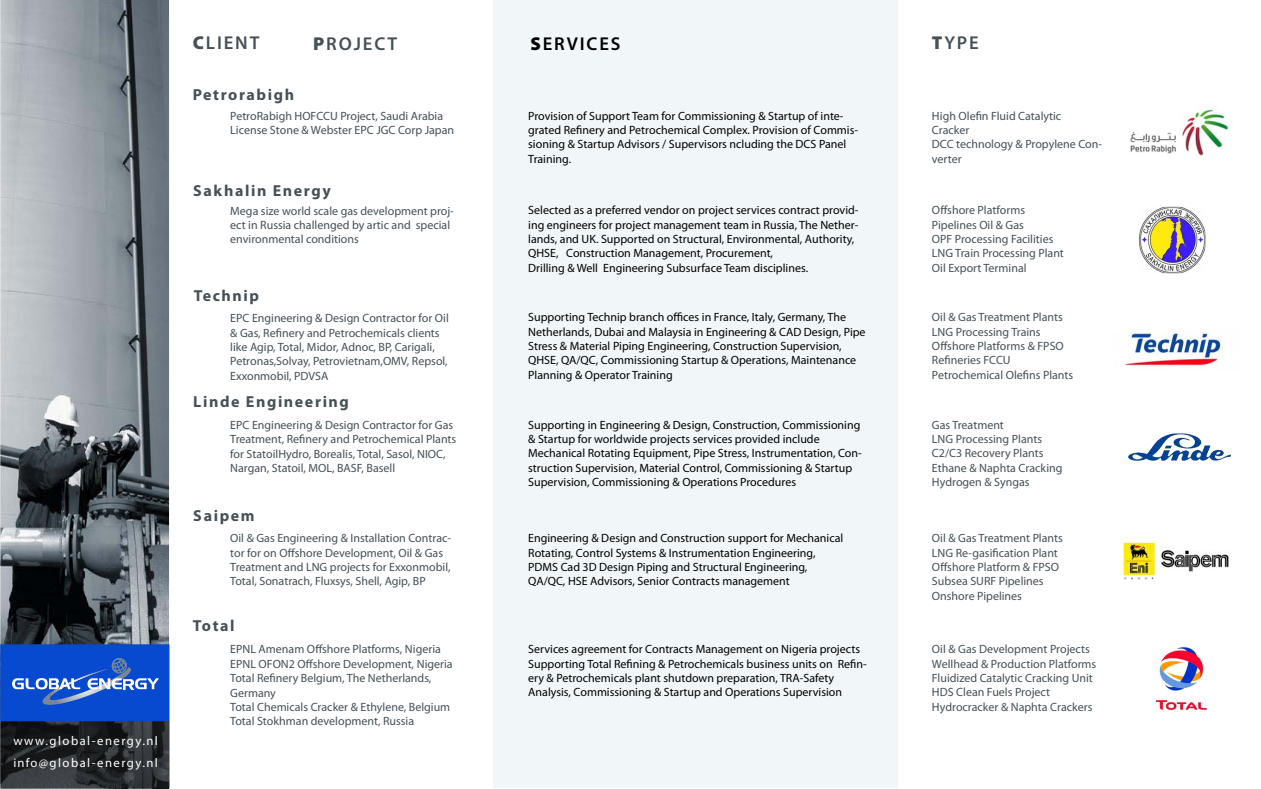
<style>
.page{position:relative;width:1261px;height:789px;background:#fff}
.page>*{position:absolute;margin:0;border:0;box-sizing:border-box;transform-origin:0 0}
.t1{font:600 18.6px "Myriad Pro";letter-spacing:.1em;color:#455157}
.t2{font:600 18.6px "Myriad Pro";letter-spacing:.1em;color:#000}
.t3{font:700 15.98px "Myriad Pro";letter-spacing:.1em;color:#455157}
.t4{font:12.67px/21.5px "Myriad Pro";letter-spacing:.115em;color:#fff}
.t5{font:12px/14.4px "Myriad Pro";color:#445056}
.t6{font:12px/14.4px "Myriad Pro";color:#000}
.s1{font-weight:900}
</style>
<div class="page">
<img style="left:0;top:0;width:169px;height:644px">
<img style="left:1130px;top:109px;width:99px;height:47px">
<img style="left:1139px;top:207px;width:66px;height:66px">
<img style="left:1125px;top:332px;width:97px;height:34px">
<img style="left:1128px;top:433px;width:103px;height:28px">
<img style="left:1123px;top:542px;width:106px;height:37px">
<img style="left:1155px;top:647px;width:52px;height:64px">
<div style="left:492px;top:0;width:406px;height:788px;background:#f1f7f8"></div>
<svg style="left:0;top:720px;width:170px;height:68px;background:#272a2d"></svg>
<div style="left:0;top:644px;width:169px;height:77px;background:#074acf"></div>
<svg style="left:12px;top:658px;width:147px;height:47px"></svg>
<p class="t4" style="left:13px;top:730px;width:146px">www.global-energy.nl info@global-energy.nl</p>
<h1 class="t1" style="left:193px;top:32px;width:68px"><span class="s1">C</span>LIENT</h1>
<h1 class="t1" style="left:313px;top:33px;width:86px"><span class="s1">P</span>ROJECT</h1>
<h1 class="t1" style="left:931px;top:33px;width:48px"><span class="s1">T</span>YPE</h1>
<h1 class="t2" style="left:530px;top:33px;width:92px"><span class="s1">S</span>ERVICES</h1>
<h2 class="t3" style="left:193px;top:86px;width:103px">Petrorabigh</h2>
<p class="t5" style="left:230px;top:109px;width:225px">PetroRabigh HOFCCU Project, Saudi Arabia<br>License Stone &amp; Webster EPC JGC Corp Japan</p>
<p class="t5" style="left:931px;top:109px;width:171px">High Olefin Fluid Catalytic<br>Cracker<br>DCC technology &amp; Propylene Con&shy;verter</p>
<p class="t6" style="left:528px;top:109px;width:331px">Provision of Support Team for Commissioning &amp; Startup of inte&shy;grated Refinery and Petrochemical Complex. Provision of Commis&shy;sioning &amp; Startup Advisors / Supervisors ncluding the DCS Panel Training.</p>
<h2 class="t3" style="left:193px;top:182px;width:139px">Sakhalin Energy</h2>
<p class="t6" style="left:528px;top:203px;width:331px">Selected as a preferred vendor on project services contract provid&shy;ing engineers for project management team in Russia, The Nether&shy;lands, and UK. Supported on Structural, Environmental, Authority, QHSE, Construction Management, Procurement,<br>Drilling &amp; Well Engineering Subsurface Team disciplines.</p>
<p class="t5" style="left:931px;top:203px;width:133px">Offshore Platforms<br>Pipelines Oil &amp; Gas<br>OPF Processing Facilities<br>LNG Train Processing Plant<br>Oil Export Terminal</p>
<p class="t5" style="left:931px;top:310px;width:143px">Oil &amp; Gas Treatment Plants<br>LNG Processing Trains<br>Offshore Platforms &amp; FPSO<br>Refineries FCCU<br>Petrochemical Olefins Plants</p>
<p class="t5" style="left:230px;top:203px;width:225px">Mega size world scale gas development proj&shy;ect in Russia challenged by artic and special environmental conditions</p>
<h2 class="t3" style="left:194px;top:286px;width:67px">Technip</h2>
<p class="t5" style="left:230px;top:311px;width:220px">EPC Engineering &amp; Design Contractor for Oil &amp; Gas, Refinery and Petrochemicals clients like Agip, Total, Midor, Adnoc, BP, Carigali, Petronas,Solvay, Petrovietnam,OMV, Repsol, Exxonmobil, PDVSA</p>
<p class="t6" style="left:528px;top:310px;width:339px">Supporting Technip branch offices in France, Italy, Germany, The Netherlands, Dubai and Malaysia in Engineering &amp; CAD Design, Pipe Stress &amp; Material Piping Engineering, Construction Supervision, QHSE, QA/QC, Commissioning Startup &amp; Operations, Maintenance Planning &amp; Operator Training</p>
<p class="t6" style="left:528px;top:417px;width:335px">Supporting in Engineering &amp; Design, Construction, Commissioning &amp; Startup for worldwide projects services provided include Mechanical Rotating Equipment, Pipe Stress, Instrumentation, Con&shy;struction Supervision, Material Control, Commissioning &amp; Startup Supervision, Commissioning &amp; Operations Procedures</p>
<h2 class="t3" style="left:193px;top:393px;width:157px">Linde Engineering</h2>
<p class="t5" style="left:230px;top:418px;width:227px">EPC Engineering &amp; Design Contractor for Gas Treatment, Refinery and Petrochemical Plants for StatoilHydro, Borealis, Total, Sasol, NIOC, Nargan, Statoil, MOL, BASF, Basell</p>
<p class="t5" style="left:931px;top:417px;width:132px">Gas Treatment<br>LNG Processing Plants<br>C2/C3 Recovery Plants<br>Ethane &amp; Naphta Cracking<br>Hydrogen &amp; Syngas</p>
<h2 class="t3" style="left:193px;top:506px;width:63px">Saipem</h2>
<p class="t5" style="left:230px;top:531px;width:222px">Oil &amp; Gas Engineering &amp; Installation Contrac&shy;tor for on Offshore Development, Oil &amp; Gas Treatment and LNG projects for Exxonmobil, Total, Sonatrach, Fluxsys, Shell, Agip, BP</p>
<p class="t5" style="left:931px;top:531px;width:132px">Oil &amp; Gas Treatment Plants<br>LNG Re-gasification Plant<br>Offshore Platform &amp; FPSO<br>Subsea SURF Pipelines<br>Onshore Pipelines</p>
<h2 class="t3" style="left:193px;top:616px;width:43px">Total</h2>
<p class="t5" style="left:230px;top:642px;width:224px">EPNL Amenam Offshore Platforms, Nigeria EPNL OFON2 Offshore Development, Nigeria Total Refinery Belgium, The Netherlands, Germany<br>Total Chemicals Cracker &amp; Ethylene, Belgium Total Stokhman development, Russia</p>
<p class="t5" style="left:931px;top:642px;width:166px">Oil &amp; Gas Development Projects<br>Wellhead &amp; Production Platforms<br>Fluidized Catalytic Cracking Unit<br>HDS Clean Fuels Project<br>Hydrocracker &amp; Naphta Crackers</p>
<p class="t6" style="left:528px;top:531px;width:316px">Engineering &amp; Design and Construction support for Mechanical Rotating, Control Systems &amp; Instrumentation Engineering, PDMS Cad 3D Design Piping and Structural Engineering, QA/QC, HSE Advisors, Senior Contracts management</p>
<p class="t6" style="left:528px;top:642px;width:340px">Services agreement for Contracts Management on Nigeria projects Supporting Total Refining &amp; Petrochemicals business units on Refin&shy;ery &amp; Petrochemicals plant shutdown preparation, TRA-Safety Analysis, Commissioning &amp; Startup and Operations Supervision</p>
</div>
